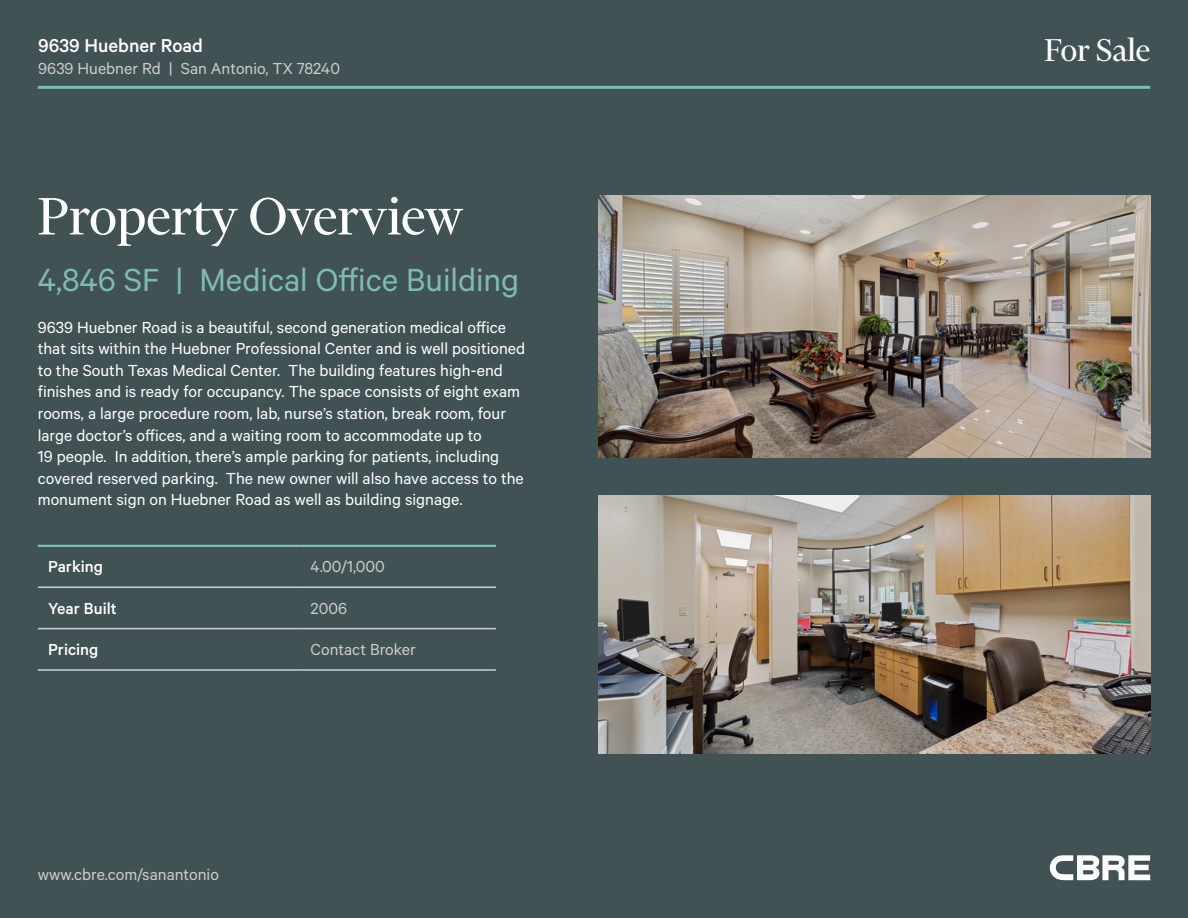
<style>
.page{position:relative;width:1188px;height:918px;background:#415255}
.page>*{position:absolute;margin:0;border:0;box-sizing:border-box;transform-origin:0 0}
.Heading_Small{font:60px "Financier Display";color:#fff}
.Subheading_Large{font:36px "Calibre";color:#7ebcad}
.t1{font:36px "Financier Display";color:#fff}
.t2{font:500 21px "Calibre";color:#fff}
.t3{font:18px/21.6px "Calibre";color:#fff}
.Table_Content{font:18px "Calibre";color:#cbccca}
.Table_Content_Bold{font:500 18px "Calibre";color:#fff}
</style>
<div class="page">
<img style="left:599px;top:195px;width:551px;height:262px">
<img style="left:599px;top:495px;width:551px;height:258px">
<hr style="left:38px;top:587px;width:262px;height:1px;background:#cad0d2">
<hr style="left:300px;top:587px;width:196px;height:1px;background:#cad0d2">
<hr style="left:38px;top:628px;width:262px;height:1px;background:#cad0d2">
<hr style="left:300px;top:628px;width:196px;height:1px;background:#cad0d2">
<hr style="left:38px;top:669px;width:262px;height:2px;background:#cad0d2">
<hr style="left:300px;top:669px;width:196px;height:2px;background:#cad0d2">
<hr style="left:38px;top:545px;width:262px;height:2px;background:#7ebcad">
<hr style="left:300px;top:545px;width:196px;height:2px;background:#7ebcad">
<svg style="left:1050px;top:855px;width:100px;height:25px"></svg>
<hr style="left:38px;top:86px;width:1112px;height:3px;background:#7ebcad">
<p class="t2" style="left:38px;top:33px;width:166px">9639 Huebner Road</p>
<p class="Table_Content" style="left:38px;top:58px;width:303px">9639 Huebner Rd | San Antonio, TX 78240</p>
<p class="Heading_Small" style="left:38px;top:185px;width:427px">Property Overview</p>
<p class="Subheading_Large" style="left:38px;top:259px;width:483px">4,846 SF | Medical Office Building</p>
<p class="t3" style="left:38px;top:316px;width:489px">9639 Huebner Road is a beautiful, second generation medical office that sits within the Huebner Professional Center and is well positioned to the South Texas Medical Center. The building features high-end finishes and is ready for occupancy. The space consists of eight exam rooms, a large procedure room, lab, nurse’s station, break room, four large doctor’s offices, and a waiting room to accommodate up to<br>19 people. In addition, there’s ample parking for patients, including covered reserved parking. The new owner will also have access to the monument sign on Huebner Road as well as building signage.</p>
<p class="Table_Content_Bold" style="left:48px;top:556px;width:56px">Parking</p>
<p class="Table_Content" style="left:311px;top:556px;width:76px">4.00/1,000</p>
<p class="Table_Content_Bold" style="left:48px;top:598px;width:70px">Year Built</p>
<p class="Table_Content" style="left:311px;top:598px;width:38px">2006</p>
<p class="Table_Content_Bold" style="left:48px;top:639px;width:52px">Pricing</p>
<p class="Table_Content" style="left:311px;top:639px;width:107px">Contact Broker</p>
<p class="Table_Content" style="left:38px;top:864px;width:183px">www.cbre.com/sanantonio</p>
<p class="t1" style="left:1045px;top:32px;width:107px">For Sale</p>
</div>
